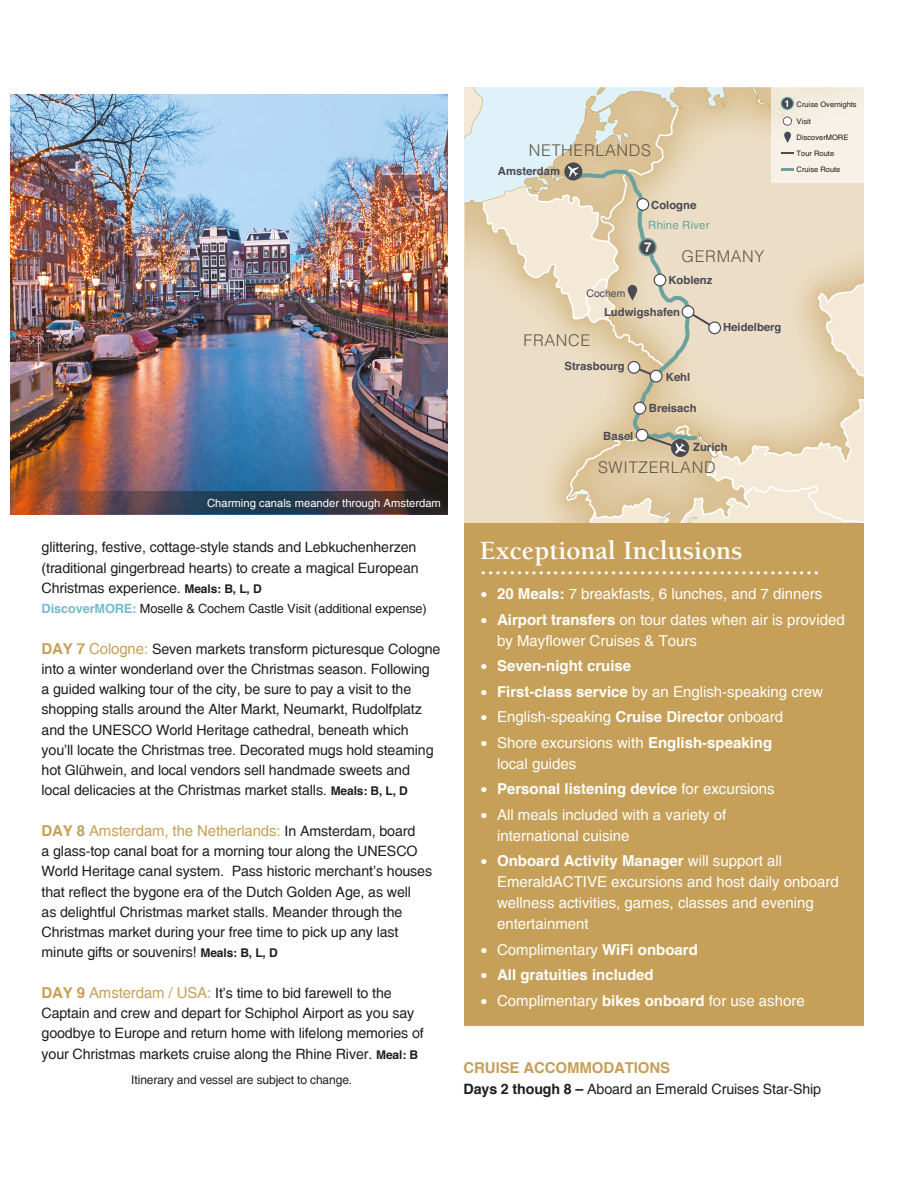
<style>
.page{position:relative;width:918px;height:1188px;background:#fff}
.page>*{position:absolute;margin:0;border:0;box-sizing:border-box;transform-origin:0 0}
.t1{font:700 27px "Berkeley";color:#fff}
.t2{font:300 16.2px "Helvetica";letter-spacing:.04em;color:#645647}
.t3{font:15px/21px "Helvetica";color:#fff}
.t4{font:700 15px "Helvetica";color:#fff}
.t5{font:15px "Helvetica";letter-spacing:-.01em;color:#c6a058}
.t6{font:700 15px "Helvetica";letter-spacing:-.01em;color:#c6a058}
.t7{font:14.25px/20.2px "Helvetica";letter-spacing:-.01em;color:#1d1d1b}
.t8{font:700 13.65px "Helvetica";color:#fff}
.t9{font:12.75px "Helvetica";letter-spacing:-.01em;color:#1d1d1b}
.t10{font:12px "Helvetica";letter-spacing:-.01em;color:#1d1d1b}
.t11{font:700 11.25px "Helvetica";color:#4a4a53}
.t12{font:11.25px "Helvetica";color:#fff}
.t13{font:11.25px "Helvetica";letter-spacing:.02em;color:#6ca29d}
.t14{font:10.5px "Helvetica";color:#4a4a53}
.t15{font:7.5px/16.2px "Helvetica";color:#1d1d1b}
.t16{font:7.5px "Helvetica";color:#4a4a53}
.s1{font-weight:700;font-size:12px}
.s2{font-weight:700;color:#73bccb}
.s3{font-weight:700;font-size:15px;color:#c6a058}
.s4{font-size:15px;color:#c6a058}
.s5{font-weight:700}
.s6{font-size:14.25px;color:#1d1d1b}
.s7{font-weight:700;font-size:9.75px;color:#fff}
.s8{font-family:"Lucida Grande"}
.s9{font-family:"Lucida Grande";font-weight:400}
.s10{font-weight:400}
</style>
<div class="page">
<img style="left:11px;top:94px;width:436px;height:397px">
<div style="left:465px;top:524px;width:399px;height:502px;background:#c6a058"></div>
<svg style="left:10px;top:491px;width:437px;height:23px;background:#4c3d41"></svg>
<svg style="left:465px;top:87px;width:399px;height:437px;background:#e6d9c1"></svg>
<p class="t12" style="left:207px;top:496px;width:235px">Charming canals meander through Amsterdam</p>
<p class="t7" style="left:42px;top:537px;width:379px">glittering, festive, cottage-style stands and Lebkuchenherzen (traditional gingerbread hearts) to create a magical European<br>Christmas experience. <span class="s1">Meals: B, L, D</span></p>
<p class="t9" style="left:42px;top:601px;width:387px"><span class="s2">DiscoverMORE:</span> Moselle &amp; Cochem Castle Visit (additional expense)</p>
<p class="t7" style="left:42px;top:639px;width:400px"><span class="s3">DAY 7</span> <span class="s4">Cologne:</span> Seven markets transform picturesque Cologne into a winter wonderland over the Christmas season. Following a guided walking tour of the city, be sure to pay a visit to the shopping stalls around the Alter Markt, Neumarkt, Rudolfplatz and the UNESCO World Heritage cathedral, beneath which you’ll locate the Christmas tree. Decorated mugs hold steaming hot Glühwein, and local vendors sell handmade sweets and local delicacies at the Christmas market stalls. <span class="s1">Meals: B, L, D</span></p>
<p class="t5" style="left:42px;top:822px;width:375px"><span class="s5">DAY 8</span> Amsterdam, the Netherlands: <span class="s6">In Amsterdam, board</span></p>
<p class="t7" style="left:42px;top:841px;width:392px">a glass-top canal boat for a morning tour along the UNESCO World Heritage canal system. Pass historic merchant’s houses that reflect the bygone era of the Dutch Golden Age, as well<br>as delightful Christmas market stalls. Meander through the Christmas market during your free time to pick up any last minute gifts or souvenirs! <span class="s1">Meals: B, L, D</span></p>
<p class="t7" style="left:42px;top:983px;width:384px"><span class="s3">DAY 9</span> <span class="s4">Amsterdam / USA:</span> It’s time to bid farewell to the Captain and crew and depart for Schiphol Airport as you say goodbye to Europe and return home with lifelong memories of your Christmas markets cruise along the Rhine River. <span class="s1">Meal: B</span></p>
<p class="t10" style="left:131px;top:1073px;width:222px">Itinerary and vessel are subject to change.</p>
<p class="t2" style="left:529px;top:136px;width:124px">NETHERLANDS</p>
<p class="t11" style="left:498px;top:162px;width:64px">Amsterdam</p>
<p class="t16" style="left:479px;top:168px;width:56px">Bruchsal Palace</p>
<p class="t11" style="left:651px;top:196px;width:47px">Cologne</p>
<p class="t13" style="left:648px;top:219px;width:63px">Rhine River</p>
<p class="t8" style="left:644px;top:236px;width:9px">7</p>
<p class="t2" style="left:682px;top:242px;width:84px">GERMANY</p>
<p class="t11" style="left:669px;top:271px;width:45px">Koblenz</p>
<p class="t14" style="left:586px;top:287px;width:41px">Cochem</p>
<p class="t11" style="left:604px;top:303px;width:77px">Ludwigshafen</p>
<p class="t15" style="left:797px;top:97px;width:62px;text-indent:-12px"><span class="s7">1</span> Cruise Overnights<br>Visit<br>DiscoverMORE<br>Tour Route<br>Cruise Route</p>
<p class="t2" style="left:523px;top:326px;width:68px">FRANCE</p>
<p class="t11" style="left:565px;top:357px;width:62px">Strasbourg</p>
<p class="t11" style="left:603px;top:427px;width:32px">Basel</p>
<p class="t11" style="left:666px;top:368px;width:26px">Kehl</p>
<p class="t11" style="left:649px;top:399px;width:49px">Breisach</p>
<p class="t11" style="left:723px;top:317px;width:60px">Heidelberg</p>
<p class="t11" style="left:693px;top:438px;width:36px">Zurich</p>
<p class="t2" style="left:598px;top:454px;width:119px">SWITZERLAND</p>
<h1 class="t1" style="left:480px;top:536px;width:264px">Exceptional Inclusions</h1>
<h1 class="t1" style="left:480px;top:551px;width:342px">...............................................</h1>
<p class="t3" style="left:480px;top:584px;width:344px"><span class="s8">•</span> <span class="s5">20 Meals:</span> 7 breakfasts, 6 lunches, and 7 dinners</p>
<p class="t3" style="left:497px;top:609px;width:349px;text-indent:-17px"><span class="s8">•</span> <span class="s5">Airport transfers</span> on tour dates when air is provided by Mayflower Cruises &amp; Tours</p>
<p class="t4" style="left:480px;top:654px;width:153px"><span class="s9">•</span> Seven-night cruise</p>
<p class="t3" style="left:480px;top:681px;width:345px"><span class="s8">•</span> <span class="s5">First-class service</span> by an English-speaking crew</p>
<p class="t3" style="left:480px;top:707px;width:305px"><span class="s8">•</span> English-speaking <span class="s5">Cruise Director</span> onboard</p>
<p class="t3" style="left:497px;top:732px;width:277px;text-indent:-17px"><span class="s8">•</span> Shore excursions with <span class="s5">English-speaking </span>local guides</p>
<p class="t4" style="left:480px;top:777px;width:296px"><span class="s9">•</span> Personal listening device <span class="s10">for excursions</span></p>
<p class="t3" style="left:497px;top:804px;width:231px;text-indent:-17px"><span class="s8">•</span> All meals included with a variety of international cuisine</p>
<p class="t3" style="left:497px;top:851px;width:343px;text-indent:-17px"><span class="s8">•</span> <span class="s5">Onboard Activity Manager</span> will support all EmeraldACTIVE excursions and host daily onboard wellness activities, games, classes and evening entertainment</p>
<p class="t3" style="left:480px;top:939px;width:220px"><span class="s8">•</span> Complimentary <span class="s5">WiFi onboard</span></p>
<p class="t4" style="left:480px;top:963px;width:175px"><span class="s9">•</span> All gratuities included</p>
<p class="t3" style="left:480px;top:990px;width:326px"><span class="s8">•</span> Complimentary <span class="s5">bikes onboard</span> for use ashore</p>
<p class="t6" style="left:464px;top:1055px;width:208px">CRUISE ACCOMMODATIONS</p>
<p class="t7" style="left:464px;top:1078px;width:359px"><span class="s5">Days 2 though 8 –</span> Aboard an Emerald Cruises Star-Ship</p>
</div>
